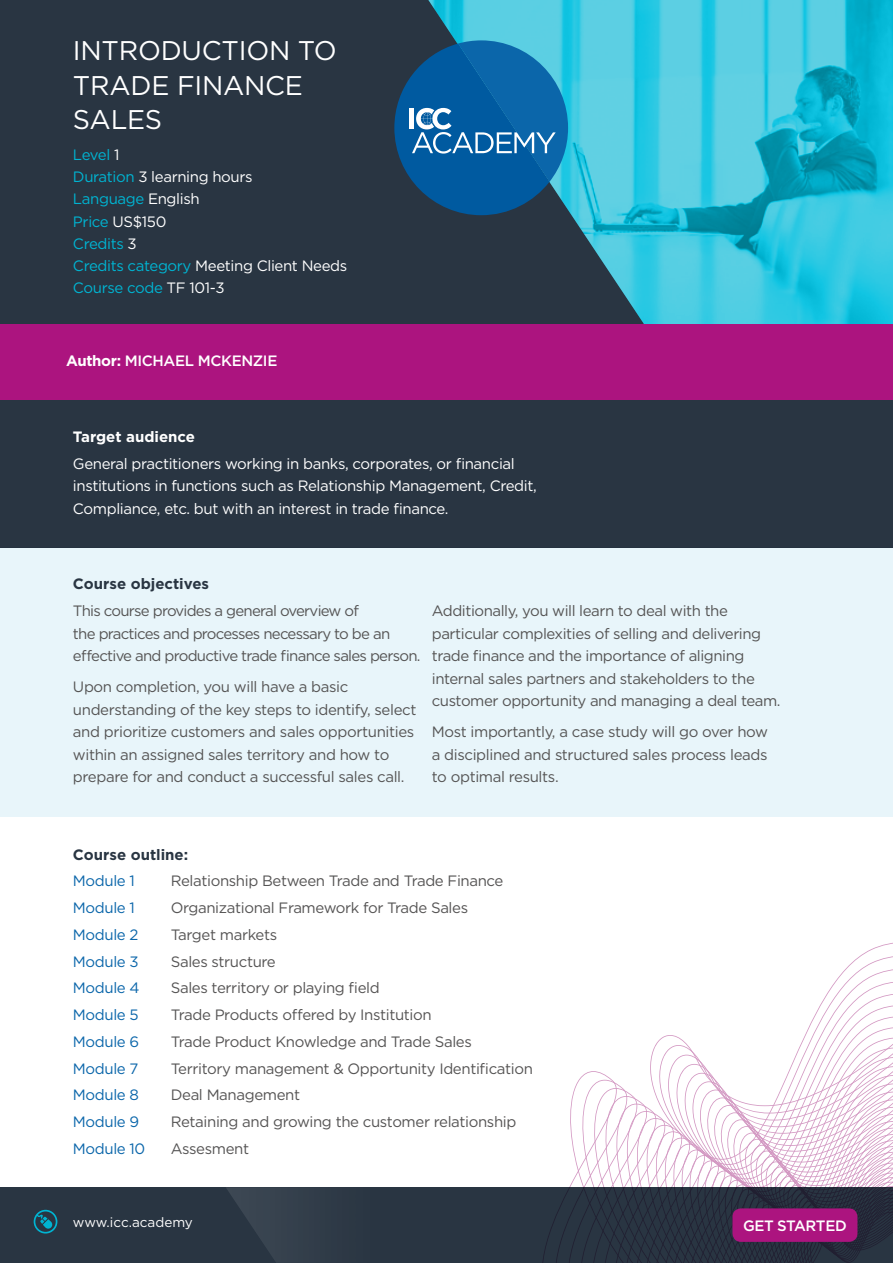
<style>
.page{position:relative;width:893px;height:1263px;background:#fff}
.page>*{position:absolute;margin:0;border:0;box-sizing:border-box;transform-origin:0 0}
.t1{font:27px/34.5px "Gotham";letter-spacing:-.01em;color:#fff}
.t2{font:15px/22.5px "Gotham";letter-spacing:-.025em;color:#555454}
.t3{font:15px/22.5px "Gotham";letter-spacing:-.025em;color:#fff}
.t4{font:15px/22.5px "Gotham";letter-spacing:-.05em;color:#555454}
.t5{font:15px/22.2px "Gotham";letter-spacing:-.025em;color:#00b4d2}
.t6{font:15px "Gotham";letter-spacing:-.025em;color:#0b66aa}
.t7{font:500 15px "Gotham";letter-spacing:-.025em;color:#fff}
.t8{font:700 15px "Gotham";color:#293542}
.t9{font:700 15px "Gotham";color:#fff}
.t10{font:13.5px "Gotham";color:#fff}
.s1{color:#fff}
.s2{font-weight:700}
</style>
<div class="page">
<div style="left:0;top:0;width:893px;height:324px;background:#293542"></div>
<img style="left:428px;top:0;width:465px;height:324px">
<div style="left:0;top:1187px;width:893px;height:76px;background:#293542"></div>
<div style="left:0;top:400px;width:893px;height:148px;background:#293542"></div>
<div style="left:0;top:548px;width:893px;height:269px;background:#e8f5fa"></div>
<svg style="left:34px;top:1210px;width:23px;height:23px"></svg>
<div style="left:0;top:818px;width:893px;height:378px;background:#fff"></div>
<img style="left:226px;top:1187px;width:165px;height:76px">
<svg style="left:542px;top:981px;width:351px;height:282px"></svg>
<svg style="left:394px;top:40px;width:174px;height:175px;background:#18679e"></svg>
<div style="left:0;top:324px;width:893px;height:76px;background:#ac147f"></div>
<div style="left:732px;top:1208px;width:125px;height:34px;background:#ac147f;border-radius:9px"></div>
<h1 class="t1" style="left:73px;top:33px;width:265px">INTRODUCTION TO<br>TRADE FINANCE<br>SALES</h1>
<p class="t5" style="left:73px;top:143px;width:276px">Level <span class="s1">1<br></span>Duration <span class="s1">3 learning hours<br></span>Language <span class="s1">English<br></span>Price <span class="s1">US$150<br></span>Credits <span class="s1">3<br></span>Credits category <span class="s1">Meeting Client Needs<br></span>Course code <span class="s1">TF 101-3</span></p>
<p class="t7" style="left:66px;top:351px;width:213px"><span class="s2">Author:</span> MICHAEL MCKENZIE</p>
<p class="t9" style="left:73px;top:427px;width:124px">Target audience</p>
<p class="t3" style="left:73px;top:452px;width:465px">General practitioners working in banks, corporates, or financial institutions in functions such as Relationship Management, Credit,<br>Compliance, etc. but with an interest in trade finance.</p>
<p class="t8" style="left:73px;top:574px;width:138px">Course objectives</p>
<p class="t4" style="left:73px;top:599px;width:349px">This course provides a general overview of<br>the practices and processes necessary to be an effective and productive trade finance sales person.</p>
<p class="t2" style="left:73px;top:675px;width:345px">Upon completion, you will have a basic understanding of the key steps to identify, select and prioritize customers and sales opportunities within an assigned sales territory and how to prepare for and conduct a successful sales call.</p>
<p class="t2" style="left:432px;top:599px;width:350px">Additionally, you will learn to deal with the particular complexities of selling and delivering trade finance and the importance of aligning internal sales partners and stakeholders to the customer opportunity and managing a deal team.</p>
<p class="t2" style="left:432px;top:720px;width:338px;text-align:justify">Most importantly, a case study will go over how a disciplined and structured sales process leads to optimal results.</p>
<p class="t8" style="left:73px;top:844px;width:117px">Course outline:</p>
<p class="t6" style="left:73px;top:871px;width:63px">Module 1</p>
<p class="t2" style="left:171px;top:869px;width:334px">Relationship Between Trade and Trade Finance</p>
<p class="t6" style="left:73px;top:898px;width:63px">Module 1</p>
<p class="t2" style="left:171px;top:896px;width:299px">Organizational Framework for Trade Sales</p>
<p class="t6" style="left:73px;top:925px;width:67px">Module 2</p>
<p class="t2" style="left:171px;top:923px;width:108px">Target markets</p>
<p class="t6" style="left:73px;top:952px;width:67px">Module 3</p>
<p class="t2" style="left:171px;top:950px;width:107px">Sales structure</p>
<p class="t6" style="left:73px;top:978px;width:68px">Module 4</p>
<p class="t2" style="left:171px;top:976px;width:210px">Sales territory or playing field</p>
<p class="t6" style="left:73px;top:1005px;width:67px">Module 5</p>
<p class="t2" style="left:171px;top:1003px;width:262px">Trade Products offered by Institution</p>
<p class="t6" style="left:73px;top:1032px;width:68px">Module 6</p>
<p class="t2" style="left:171px;top:1030px;width:303px">Trade Product Knowledge and Trade Sales</p>
<p class="t6" style="left:73px;top:1059px;width:67px">Module 7</p>
<p class="t2" style="left:171px;top:1057px;width:364px">Territory management &amp; Opportunity Identification</p>
<p class="t6" style="left:73px;top:1085px;width:68px">Module 8</p>
<p class="t2" style="left:171px;top:1083px;width:131px">Deal Management</p>
<p class="t6" style="left:73px;top:1112px;width:68px">Module 9</p>
<p class="t2" style="left:171px;top:1110px;width:347px">Retaining and growing the customer relationship</p>
<p class="t6" style="left:73px;top:1139px;width:74px">Module 10</p>
<p class="t2" style="left:171px;top:1137px;width:80px">Assesment</p>
<p class="t10" style="left:73px;top:1213px;width:121px">www.icc.academy</p>
<p class="t7" style="left:743px;top:1215px;width:105px">GET STARTED</p>
</div>
